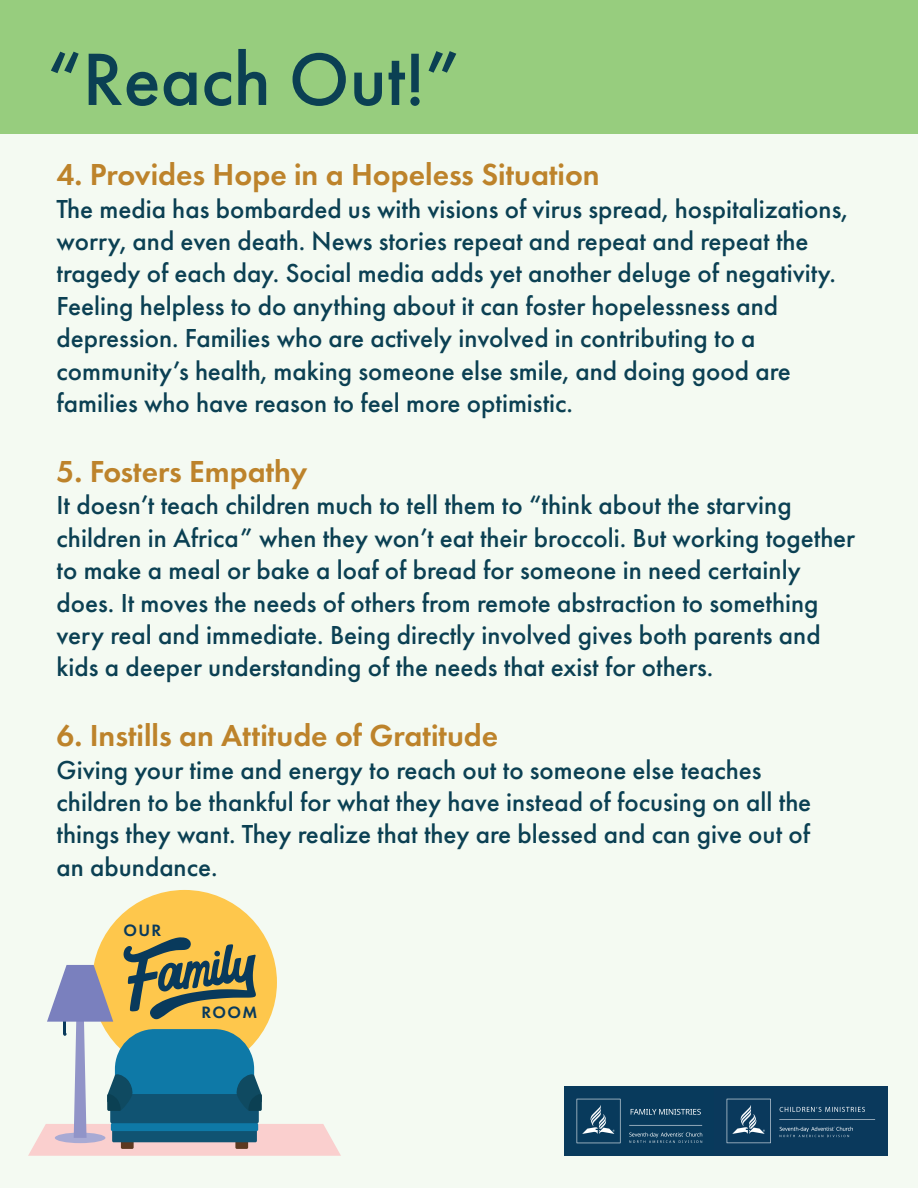
<style>
.page{position:relative;width:918px;height:1188px;background:#fff}
.page>*{position:absolute;margin:0;border:0;box-sizing:border-box;transform-origin:0 0}
.t1{font:500 76.8px "Futura PT";color:#0b4053}
.t2{font:600 31.5px "Futura PT";color:#bd832b}
.t3{font:500 27px/32.4px "Futura PT";color:#0b4053}
.t4{font:600 17.1px "Futura PT";letter-spacing:.08em;color:#093a5c}
</style>
<div class="page">
<div style="left:0;top:133px;width:918px;height:1055px;background:#f4faf2"></div>
<div style="left:92px;top:890px;width:185px;height:185px;background:#fec74c;border-radius:50%"></div>
<svg style="left:28px;top:937px;width:313px;height:219px"></svg>
<div style="left:111px;top:1123px;width:147px;height:8px;background:#0e79a7;border-radius:2px"></div>
<img style="left:564px;top:1087px;width:323px;height:69px">
<div style="left:0;top:0;width:918px;height:133px;background:#97cd7e"></div>
<h1 class="t1" style="left:47px;top:33px;width:415px">“Reach Out!”</h1>
<p class="t2" style="left:57px;top:155px;width:545px">4. Provides Hope in a Hopeless Situation</p>
<p class="t3" style="left:57px;top:192px;width:793px">The media has bombarded us with visions of virus spread, hospitalizations, worry, and even death. News stories repeat and repeat and repeat the tragedy of each day. Social media adds yet another deluge of negativity.<br>Feeling helpless to do anything about it can foster hopelessness and depression. Families who are actively involved in contributing to a community’s health, making someone else smile, and doing good are families who have reason to feel more optimistic.</p>
<p class="t2" style="left:57px;top:452px;width:252px">5. Fosters Empathy</p>
<p class="t3" style="left:57px;top:489px;width:800px">It doesn’t teach children much to tell them to “think about the starving children in Africa” when they won’t eat their broccoli. But working together to make a meal or bake a loaf of bread for someone in need certainly does. It moves the needs of others from remote abstraction to something very real and immediate. Being directly involved gives both parents and kids a deeper understanding of the needs that exist for others.</p>
<p class="t2" style="left:57px;top:716px;width:443px">6. Instills an Attitude of Gratitude</p>
<p class="t3" style="left:57px;top:753px;width:756px">Giving your time and energy to reach out to someone else teaches children to be thankful for what they have instead of focusing on all the things they want. They realize that they are blessed and can give out of an abundance.</p>
<p class="t4" style="left:124px;top:920px;width:39px">OUR</p>
<p class="t4" style="left:201px;top:1002px;width:57px">ROOM</p>
</div>
